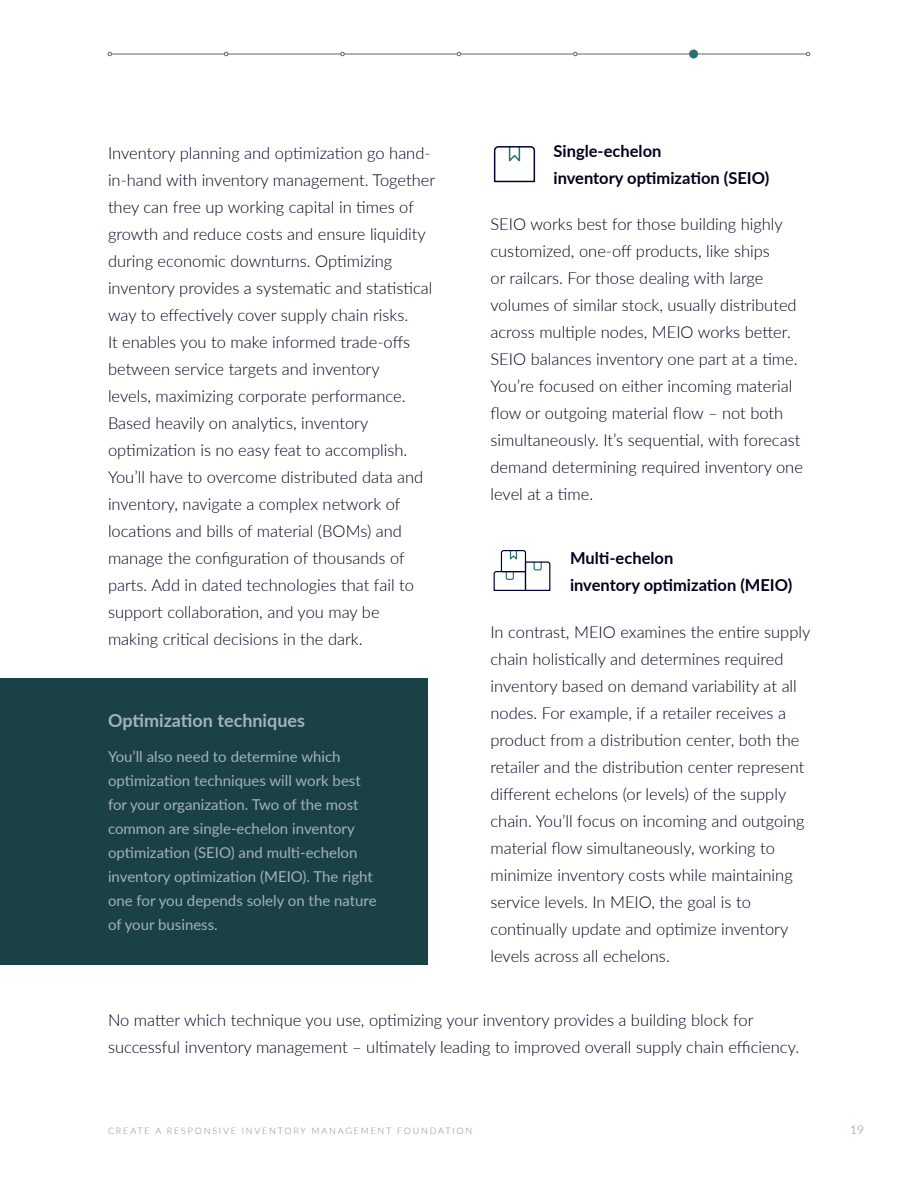
<style>
.page{position:relative;width:918px;height:1188px;background:#fff}
.page>*{position:absolute;margin:0;border:0;box-sizing:border-box;transform-origin:0 0}
.Body_Text{font:700 18px "Lato";color:#a3b3b5}
.Body_Text-2{font:300 16.5px/27px "Lato";color:#00001d}
.Body_Text-3{font:700 16.5px/27px "Lato";color:#00001d}
.Body_Text-4{font:15px/24px "Lato";color:#a3b3b5}
.t1{font:300 12px "Lato";color:#768d90}
.t2{font:300 9px "Lato";letter-spacing:.2em;color:#768d90}
</style>
<div class="page">
<div style="left:0;top:678px;width:428px;height:286px;background:#1a4146"></div>
<svg style="left:493px;top:146px;width:43px;height:37px"></svg>
<svg style="left:493px;top:550px;width:58px;height:41px"></svg>
<hr style="left:108px;top:54px;width:702px;height:1px;background:#666">
<svg style="left:108px;top:52px;width:4px;height:4px"></svg>
<svg style="left:224px;top:52px;width:4px;height:4px"></svg>
<svg style="left:806px;top:52px;width:4px;height:4px"></svg>
<svg style="left:573px;top:52px;width:4px;height:4px"></svg>
<svg style="left:457px;top:52px;width:4px;height:4px"></svg>
<div style="left:689px;top:50px;width:9px;height:8px;background:#287271;border-radius:50%"></div>
<p class="Body_Text-2" style="left:108px;top:139px;width:329px">Inventory planning and optimization go hand&shy;in-hand with inventory management. Together they can free up working capital in times of growth and reduce costs and ensure liquidity during economic downturns. Optimizing inventory provides a systematic and statistical way to effectively cover supply chain risks.<br>It enables you to make informed trade-offs between service targets and inventory<br>levels, maximizing corporate performance.<br>Based heavily on analytics, inventory optimization is no easy feat to accomplish.<br>You’ll have to overcome distributed data and inventory, navigate a complex network of locations and bills of material (BOMs) and manage the configuration of thousands of parts. Add in dated technologies that fail to support collaboration, and you may be<br>making critical decisions in the dark.</p>
<p class="Body_Text" style="left:108px;top:707px;width:199px">Optimization techniques</p>
<p class="Body_Text-4" style="left:108px;top:744px;width:270px">You’ll also need to determine which optimization techniques will work best for your organization. Two of the most common are single-echelon inventory optimization (SEIO) and multi-echelon inventory optimization (MEIO). The right one for you depends solely on the nature of your business.</p>
<p class="Body_Text-3" style="left:554px;top:137px;width:217px">Single-echelon<br>inventory optimization (SEIO)</p>
<p class="Body_Text-2" style="left:490px;top:209px;width:314px">SEIO works best for those building highly customized, one-off products, like ships<br>or railcars. For those dealing with large volumes of similar stock, usually distributed across multiple nodes, MEIO works better.<br>SEIO balances inventory one part at a time.<br>You’re focused on either incoming material flow or outgoing material flow – not both simultaneously. It’s sequential, with forecast demand determining required inventory one level at a time.</p>
<p class="Body_Text-3" style="left:570px;top:543px;width:224px">Multi-echelon<br>inventory optimization (MEIO)</p>
<p class="Body_Text-2" style="left:490px;top:618px;width:321px">In contrast, MEIO examines the entire supply chain holistically and determines required inventory based on demand variability at all nodes. For example, if a retailer receives a product from a distribution center, both the retailer and the distribution center represent different echelons (or levels) of the supply chain. You’ll focus on incoming and outgoing material flow simultaneously, working to minimize inventory costs while maintaining service levels. In MEIO, the goal is to continually update and optimize inventory levels across all echelons.</p>
<p class="Body_Text-2" style="left:108px;top:1006px;width:693px">No matter which technique you use, optimizing your inventory provides a building block for successful inventory management – ultimately leading to improved overall supply chain efficiency.</p>
<p class="t2" style="left:108px;top:1125px;width:366px">CREATE A RESPONSIVE INVENTORY MANAGEMENT FOUNDATION</p>
<p class="t1" style="left:850px;top:1121px;width:15px">19</p>
</div>
